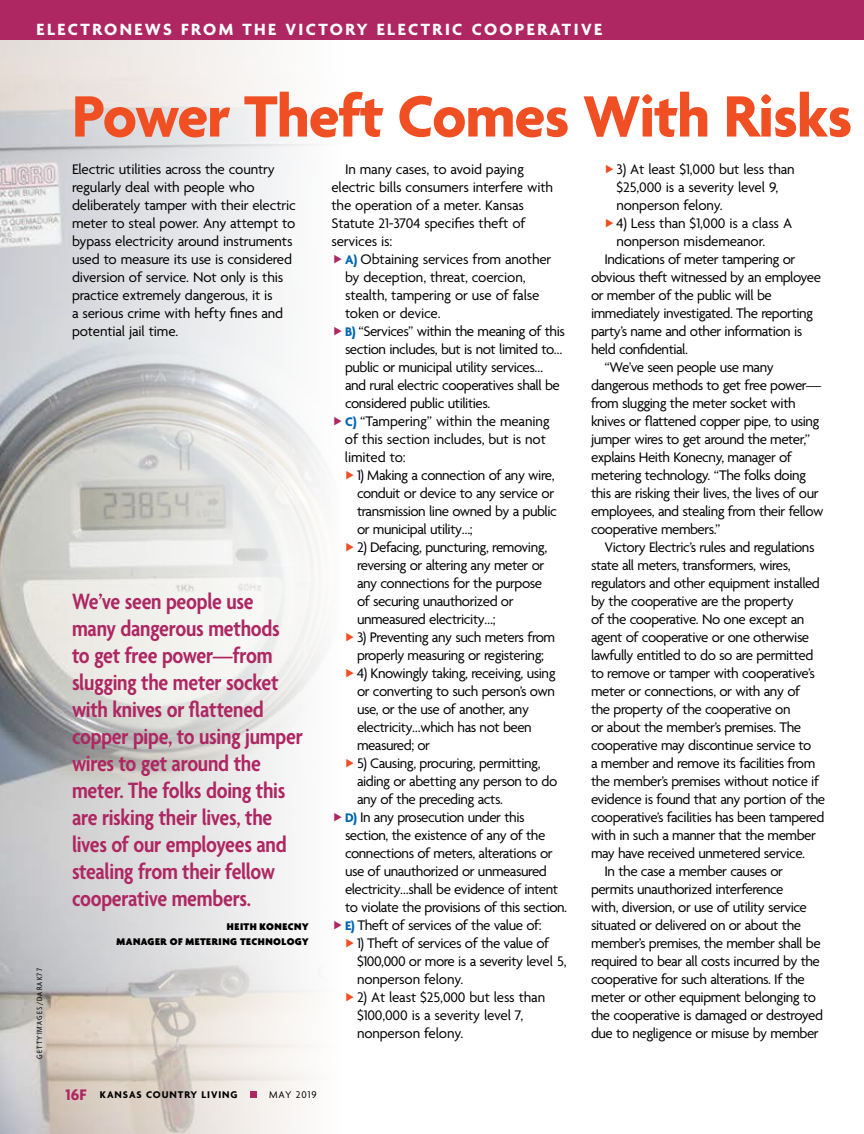
<style>
.page{position:relative;width:864px;height:1134px;background:#fff}
.page>*{position:absolute;margin:0;border:0;box-sizing:border-box;transform-origin:0 0}
.t1{font:700 63px "Agenda";letter-spacing:-.015em;color:#f04e23}
.t2{font:600 condensed 24px/27px "Agenda";letter-spacing:-.01em;color:#ae2763}
.t3{font:700 17.55px "Agenda";letter-spacing:.14em;color:#fff}
.t4{font:15px/18px "Agenda";letter-spacing:-.03em;color:#000}
.t5{font:15px/18px "Agenda";letter-spacing:-.01em;color:#000}
.t6{font:900 10.5px/15px "Agenda";letter-spacing:.04em;color:#000;text-align:right}
.t7{font:700 10.5px "Agenda";letter-spacing:.09em;color:#000}
.t8{font:10.5px "Agenda";letter-spacing:.09em;color:#000}
.t9{font:condensed 8.25px "Agenda";letter-spacing:.15em;color:#000}
.s1{font-weight:700;font-size:13.5px;color:#0066b3}
.s2{font-size:16.5px;color:#ae2763}
</style>
<div class="page">
<img style="left:0;top:40px;width:323px;height:1094px">
<div style="left:250px;top:1091px;width:7px;height:7px;background:#ae2763"></div>
<div style="left:0;top:0;width:864px;height:40px;background:#ae2763"></div>
<p class="t3" style="left:37px;top:20px;width:567px">ELECTRONEWS FROM THE VICTORY ELECTRIC COOPERATIVE</p>
<p class="t9" style="left:35px;top:1059px;width:92px;rotate:-90deg">GETTYIMAGES/DARAK77</p>
<h1 class="t1" style="left:72px;top:82px;width:782px">Power Theft Comes With Risks</h1>
<p class="t5" style="left:72px;top:161px;width:226px">Electric utilities across the country regularly deal with people who deliberately tamper with their electric meter to steal power. Any attempt to bypass electricity around instruments used to measure its use is considered diversion of service. Not only is this practice extremely dangerous, it is<br>a serious crime with hefty fines and potential jail time.</p>
<p class="t5" style="left:332px;top:161px;width:223px;text-indent:13px">In many cases, to avoid paying electric bills consumers interfere with the operation of a meter. Kansas<br>Statute 21-3704 specifies theft of services is:</p>
<p class="t4" style="left:345px;top:251px;width:221px"><span class="s1">A)</span> Obtaining services from another by deception, threat, coercion, stealth, tampering or use of false token or device.<br><span class="s1">B)</span> “Services” within the meaning of this section includes, but is not limited to… public or municipal utility services… and rural electric cooperatives shall be considered public utilities.<br><span class="s1">C)</span> “Tampering” within the meaning of this section includes, but is not limited to:</p>
<p class="t4" style="left:357px;top:467px;width:201px">1) Making a connection of any wire, conduit or device to any service or transmission line owned by a public or municipal utility…;</p>
<p class="t4" style="left:357px;top:539px;width:192px">2) Defacing, puncturing, removing, reversing or altering any meter or any connections for the purpose of securing unauthorized or unmeasured electricity…;</p>
<p class="t4" style="left:357px;top:629px;width:200px">3) Preventing any such meters from properly measuring or registering;</p>
<p class="t4" style="left:357px;top:665px;width:200px">4) Knowingly taking, receiving, using or converting to such person’s own use, or the use of another, any electricity…which has not been measured; or</p>
<p class="t4" style="left:357px;top:755px;width:185px">5) Causing, procuring, permitting,</p>
<p class="t4" style="left:357px;top:773px;width:202px">aiding or abetting any person to do</p>
<p class="t4" style="left:357px;top:791px;width:147px">any of the preceding acts.</p>
<p class="t4" style="left:345px;top:809px;width:181px"><span class="s1">D)</span> In any prosecution under this</p>
<p class="t4" style="left:345px;top:827px;width:202px">section, the existence of any of the</p>
<p class="t4" style="left:345px;top:845px;width:209px">connections of meters, alterations or</p>
<p class="t4" style="left:345px;top:863px;width:203px">use of unauthorized or unmeasured</p>
<p class="t4" style="left:345px;top:881px;width:215px">electricity…shall be evidence of intent</p>
<p class="t4" style="left:345px;top:899px;width:224px">to violate the provisions of this section.</p>
<p class="t4" style="left:345px;top:917px;width:198px"><span class="s1">E)</span> Theft of services of the value of:</p>
<p class="t4" style="left:357px;top:935px;width:211px">1) Theft of services of the value of $100,000 or more is a severity level 5, nonperson felony.</p>
<p class="t5" style="left:357px;top:989px;width:190px">2) At least $25,000 but less than $100,000 is a severity level 7, nonperson felony.</p>
<p class="t2" style="left:72px;top:590px;width:232px">We’ve seen people use many dangerous methods to get free power—from slugging the meter socket with knives or flattened copper pipe, to using jumper wires to get around the meter. The folks doing this are risking their lives, the lives of our employees and stealing from their fellow cooperative members.</p>
<p class="t6" style="left:117px;top:920px;width:194px">HEITH KONECNY<br>MANAGER OF METERING TECHNOLOGY</p>
<p class="t7" style="left:66px;top:1089px;width:173px"><span class="s2">16F</span> KANSAS COUNTRY LIVING</p>
<p class="t8" style="left:269px;top:1089px;width:49px">MAY 2019</p>
<p class="t5" style="left:616px;top:161px;width:180px">3) At least $1,000 but less than $25,000 is a severity level 9, nonperson felony.</p>
<p class="t5" style="left:616px;top:215px;width:177px">4) Less than $1,000 is a class A</p>
<p class="t5" style="left:616px;top:233px;width:150px">nonperson misdemeanor.</p>
<p class="t4" style="left:604px;top:251px;width:192px">Indications of meter tampering or</p>
<p class="t4" style="left:591px;top:269px;width:232px">obvious theft witnessed by an employee</p>
<p class="t4" style="left:591px;top:287px;width:182px">or member of the public will be</p>
<p class="t4" style="left:591px;top:305px;width:224px">immediately investigated. The reporting</p>
<p class="t4" style="left:591px;top:323px;width:213px">party’s name and other information is</p>
<p class="t4" style="left:591px;top:341px;width:99px">held confidential.</p>
<p class="t4" style="left:604px;top:359px;width:171px">“We’ve seen people use many</p>
<p class="t4" style="left:591px;top:377px;width:232px">dangerous methods to get free power—</p>
<p class="t4" style="left:591px;top:395px;width:206px">from slugging the meter socket with</p>
<p class="t4" style="left:591px;top:413px;width:230px">knives or flattened copper pipe, to using</p>
<p class="t4" style="left:591px;top:431px;width:221px">jumper wires to get around the meter,”</p>
<p class="t4" style="left:591px;top:449px;width:202px">explains Heith Konecny, manager of</p>
<p class="t4" style="left:591px;top:467px;width:217px">metering technology. “The folks doing</p>
<p class="t4" style="left:591px;top:485px;width:229px">this are risking their lives, the lives of our</p>
<p class="t4" style="left:591px;top:503px;width:234px">employees, and stealing from their fellow</p>
<p class="t4" style="left:591px;top:521px;width:131px">cooperative members.”</p>
<p class="t4" style="left:604px;top:539px;width:212px">Victory Electric’s rules and regulations</p>
<p class="t4" style="left:591px;top:557px;width:201px">state all meters, transformers, wires,</p>
<p class="t4" style="left:591px;top:575px;width:230px">regulators and other equipment installed</p>
<p class="t4" style="left:591px;top:593px;width:204px">by the cooperative are the property</p>
<p class="t4" style="left:591px;top:611px;width:215px">of the cooperative. No one except an</p>
<p class="t4" style="left:591px;top:629px;width:220px">agent of cooperative or one otherwise</p>
<p class="t4" style="left:591px;top:647px;width:224px">lawfully entitled to do so are permitted</p>
<p class="t4" style="left:591px;top:665px;width:225px">to remove or tamper with cooperative’s</p>
<p class="t4" style="left:591px;top:683px;width:211px">meter or connections, or with any of</p>
<p class="t4" style="left:591px;top:701px;width:201px">the property of the cooperative on</p>
<p class="t4" style="left:591px;top:719px;width:212px">or about the member’s premises. The</p>
<p class="t4" style="left:591px;top:737px;width:222px">cooperative may discontinue service to</p>
<p class="t4" style="left:591px;top:755px;width:226px">a member and remove its facilities from</p>
<p class="t4" style="left:591px;top:773px;width:230px">the member’s premises without notice if</p>
<p class="t4" style="left:591px;top:791px;width:236px">evidence is found that any portion of the</p>
<p class="t4" style="left:591px;top:809px;width:235px">cooperative’s facilities has been tampered</p>
<p class="t4" style="left:591px;top:827px;width:226px">with in such a manner that the member</p>
<p class="t4" style="left:591px;top:845px;width:216px">may have received unmetered service.</p>
<p class="t4" style="left:604px;top:863px;width:180px">In the case a member causes or</p>
<p class="t4" style="left:591px;top:881px;width:194px">permits unauthorized interference</p>
<p class="t4" style="left:591px;top:899px;width:217px">with, diversion, or use of utility service</p>
<p class="t4" style="left:591px;top:917px;width:212px">situated or delivered on or about the</p>
<p class="t4" style="left:591px;top:935px;width:231px">member’s premises, the member shall be</p>
<p class="t4" style="left:591px;top:953px;width:230px">required to bear all costs incurred by the</p>
<p class="t4" style="left:591px;top:971px;width:215px">cooperative for such alterations. If the</p>
<p class="t4" style="left:591px;top:989px;width:226px">meter or other equipment belonging to</p>
<p class="t4" style="left:591px;top:1007px;width:234px">the cooperative is damaged or destroyed</p>
<p class="t4" style="left:591px;top:1025px;width:229px">due to negligence or misuse by member</p>
</div>
